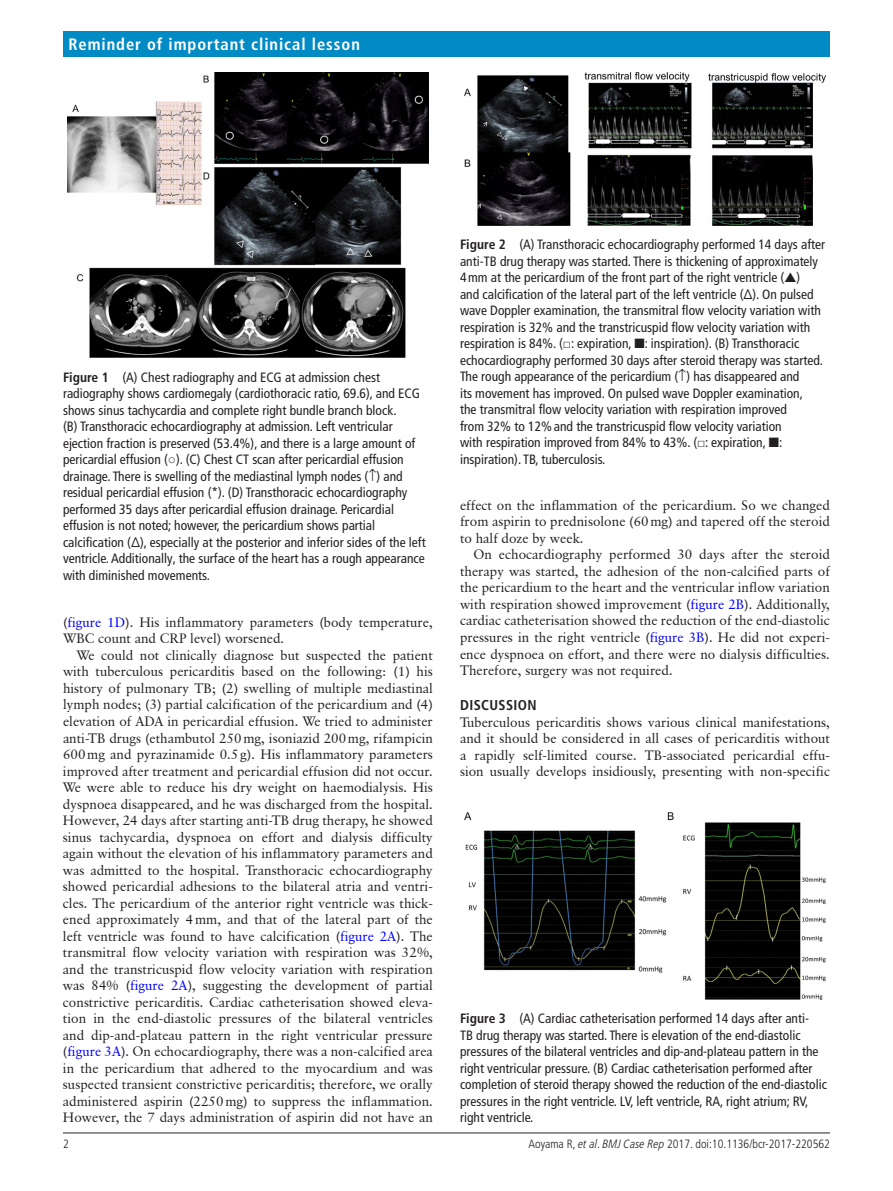
<style>
.page{position:relative;width:893px;height:1191px;background:#fff}
.page>*{position:absolute;margin:0;border:0;box-sizing:border-box;transform-origin:0 0}
.t1{font:700 condensed 16.5px "Frutiger LT Pro";letter-spacing:.055em;color:#fff}
.t2{font:700 condensed 14.25px "Frutiger LT Pro";letter-spacing:.025em;color:#231f20}
.t3{font:13.5px/16.5px "Classical Garamond BT";color:#231f20;text-align:justify}
.t4{font:condensed 13.5px/16.5px "Frutiger LT Pro";color:#231f20}
.t5{font:300 condensed 12px "Frutiger LT Pro";color:#231f20}
.s1{font-weight:700}
.s2{font-family:"Times New Roman";font-stretch:normal}
.s3{color:#00f}
.s4{font-style:italic}
</style>
<div class="page">
<hr style="left:63px;top:1132px;width:767px;height:1px;background:#231f20">
<div style="left:63px;top:31px;width:767px;height:25px;background:#008bc5"></div>
<img style="left:67px;top:72px;width:361px;height:285px">
<img style="left:464px;top:72px;width:362px;height:153px">
<img style="left:464px;top:812px;width:362px;height:187px">
<p class="t1" style="left:69px;top:34px;width:293px">Reminder of important clinical lesson</p>
<p class="t4" style="left:63px;top:369px;width:364px"><span class="s1">Figure 1</span> (A) Chest radiography and ECG at admission chest radiography shows cardiomegaly (cardiothoracic ratio, 69.6), and ECG shows sinus tachycardia and complete right bundle branch block.<br>(B) Transthoracic echocardiography at admission. Left ventricular ejection fraction is preserved (53.4%), and there is a large amount of pericardial effusion (<span class="s2">○</span>). (C) Chest CT scan after pericardial effusion drainage. There is swelling of the mediastinal lymph nodes (↑) and residual pericardial effusion (*). (D) Transthoracic echocardiography performed 35 days after pericardial effusion drainage. Pericardial effusion is not noted; however, the pericardium shows partial calcification (Δ), especially at the posterior and inferior sides of the left ventricle. Additionally, the surface of the heart has a rough appearance with diminished movements.</p>
<p class="t3" style="left:63px;top:614px;width:371px">(<span class="s3">figure 1D</span>). His inflammatory parameters (body temperature,<br>WBC count and CRP level) worsened.</p>
<p class="t3" style="left:63px;top:647px;width:371px;text-indent:14px">We could not clinically diagnose but suspected the patient with tuberculous pericarditis based on the following: (1) his history of pulmonary TB; (2) swelling of multiple mediastinal lymph nodes; (3) partial calcification of the pericardium and (4) elevation of ADA in pericardial effusion. We tried to administer anti-TB drugs (ethambutol 250mg, isoniazid 200mg, rifampicin 600mg and pyrazinamide 0.5g). His inflammatory parameters improved after treatment and pericardial effusion did not occur.<br>We were able to reduce his dry weight on haemodialysis. His dyspnoea disappeared, and he was discharged from the hospital.<br>However, 24 days after starting anti-TB drug therapy, he showed sinus tachycardia, dyspnoea on effort and dialysis difficulty again without the elevation of his inflammatory parameters and was admitted to the hospital. Transthoracic echocardiography showed pericardial adhesions to the bilateral atria and ventri&shy;cles. The pericardium of the anterior right ventricle was thick&shy;ened approximately 4mm, and that of the lateral part of the left ventricle was found to have calcification (<span class="s3">figure 2A</span>). The transmitral flow velocity variation with respiration was 32%, and the transtricuspid flow velocity variation with respiration was 84% (<span class="s3">figure 2A</span>), suggesting the development of partial constrictive pericarditis. Cardiac catheterisation showed eleva&shy;tion in the end-diastolic pressures of the bilateral ventricles and dip-and-plateau pattern in the right ventricular pressure (<span class="s3">figure 3A</span>). On echocardiography, there was a non-calcified area in the pericardium that adhered to the myocardium and was suspected transient constrictive pericarditis; therefore, we orally administered aspirin (2250mg) to suppress the inflammation.<br>However, the 7 days administration of aspirin did not have an</p>
<p class="t4" style="left:460px;top:237px;width:367px"><span class="s1">Figure 2</span> (A) Transthoracic echocardiography performed 14 days after anti-TB drug therapy was started. There is thickening of approximately 4mm at the pericardium of the front part of the right ventricle (▲)<br>and calcification of the lateral part of the left ventricle (Δ). On pulsed wave Doppler examination, the transmitral flow velocity variation with respiration is 32% and the transtricuspid flow velocity variation with respiration is 84%. (<span class="s2">□</span>: expiration, ■: inspiration). (B) Transthoracic echocardiography performed 30 days after steroid therapy was started.<br>The rough appearance of the pericardium (↑) has disappeared and<br>its movement has improved. On pulsed wave Doppler examination,<br>the transmitral flow velocity variation with respiration improved<br>from 32% to 12%and the transtricuspid flow velocity variation<br>with respiration improved from 84% to 43%. (<span class="s2">□</span>: expiration, ■: inspiration). TB, tuberculosis.</p>
<p class="t3" style="left:460px;top:497px;width:371px">effect on the inflammation of the pericardium. So we changed from aspirin to prednisolone (60mg) and tapered off the steroid to half doze by week.</p>
<p class="t3" style="left:460px;top:546px;width:371px;text-indent:14px">On echocardiography performed 30 days after the steroid therapy was started, the adhesion of the non-calcified parts of the pericardium to the heart and the ventricular inflow variation with respiration showed improvement (<span class="s3">figure 2B</span>). Additionally, cardiac catheterisation showed the reduction of the end-diastolic pressures in the right ventricle (<span class="s3">figure 3B</span>). He did not experi&shy;ence dyspnoea on effort, and there were no dialysis difficulties.<br>Therefore, surgery was not required.</p>
<p class="t2" style="left:460px;top:697px;width:78px">Discussion</p>
<p class="t3" style="left:460px;top:713px;width:371px">Tuberculous pericarditis shows various clinical manifestations, and it should be considered in all cases of pericarditis without a rapidly self-limited course. TB-associated pericardial effu&shy;sion usually develops insidiously, presenting with non-specific</p>
<p class="t4" style="left:460px;top:1010px;width:368px"><span class="s1">Figure 3</span> (A) Cardiac catheterisation performed 14 days after anti-<br>TB drug therapy was started. There is elevation of the end-diastolic pressures of the bilateral ventricles and dip-and-plateau pattern in the right ventricular pressure. (B) Cardiac catheterisation performed after completion of steroid therapy showed the reduction of the end-diastolic pressures in the right ventricle. LV, left ventricle, RA, right atrium; RV, right ventricle.</p>
<p class="t5" style="left:63px;top:1136px;width:7px">2</p>
<p class="t5" style="left:529px;top:1136px;width:303px">Aoyama R, <span class="s4">et al</span>. <span class="s4">BMJ Case Rep</span> 2017. doi:10.1136/bcr-2017-220562</p>
</div>
